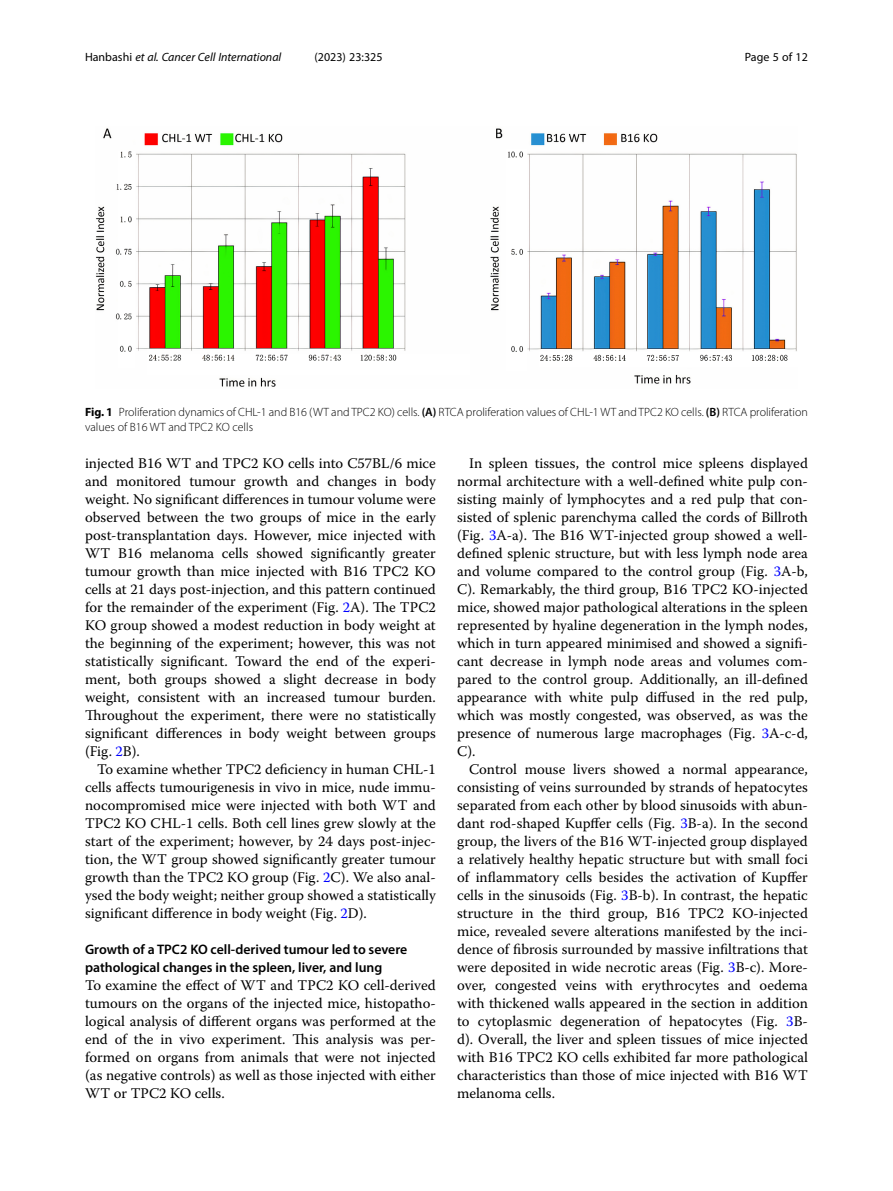
<style>
.page{position:relative;width:893px;height:1191px;background:#fff}
.page>*{position:absolute;margin:0;border:0;box-sizing:border-box;transform-origin:0 0}
.Body_Text_Indent{font:14.7px/18px "Warnock Pro";color:#000;text-align:justify}
.Body_Text{font:14.7px/18px "Warnock Pro";color:#000;text-align:justify}
.Head_2{font:600 13.8px/18px "Myriad Pro";color:#000}
.Figure_Caption{font:300 12px/15px "Myriad Pro";color:#000}
.t1{font:italic 12px "Myriad Pro";color:#000}
.t2{font:12px "Myriad Pro";color:#000}
.s1{font-style:normal}
.s2{font-weight:700}
.s3{font-weight:600}
.s4{color:#00f}
</style>
<div class="page">
<img style="left:96px;top:128px;width:701px;height:259px">
<p class="t1" style="left:85px;top:50px;width:198px"><span class="s1">Hanbashi</span> et al. Cancer Cell International</p>
<p class="t2" style="left:314px;top:50px;width:70px">(2023) 23:325</p>
<p class="t2" style="left:745px;top:50px;width:65px">Page 5 of 12</p>
<p class="Figure_Caption" style="left:85px;top:404px;width:724px"><span class="s2">Fig. 1</span> Proliferation dynamics of CHL-1 and B16 (WT and TPC2 KO) cells. <span class="s3">(A)</span> RTCA proliferation values of CHL-1 WT and TPC2 KO cells. <span class="s3">(B)</span> RTCA proliferation values of B16 WT and TPC2 KO cells</p>
<p class="Body_Text" style="left:85px;top:454px;width:352px">injected B16 WT and TPC2 KO cells into C57BL/6 mice and monitored tumour growth and changes in body weight. No significant differences in tumour volume were observed between the two groups of mice in the early post-transplantation days. However, mice injected with WT B16 melanoma cells showed significantly greater tumour growth than mice injected with B16 TPC2 KO cells at 21 days post-injection, and this pattern continued for the remainder of the experiment (Fig. <span class="s4">2</span>A). The TPC2<br>KO group showed a modest reduction in body weight at the beginning of the experiment; however, this was not statistically significant. Toward the end of the experi&shy;ment, both groups showed a slight decrease in body weight, consistent with an increased tumour burden.<br>Throughout the experiment, there were no statistically significant differences in body weight between groups (Fig. <span class="s4">2</span>B).</p>
<p class="Body_Text_Indent" style="left:85px;top:760px;width:352px;text-indent:12px">To examine whether TPC2 deficiency in human CHL-1 cells affects tumourigenesis in vivo in mice, nude immu&shy;nocompromised mice were injected with both WT and TPC2 KO CHL-1 cells. Both cell lines grew slowly at the start of the experiment; however, by 24 days post-injec&shy;tion, the WT group showed significantly greater tumour growth than the TPC2 KO group (Fig. <span class="s4">2</span>C). We also anal&shy;ysed the body weight; neither group showed a statistically significant difference in body weight (Fig. <span class="s4">2</span>D).</p>
<p class="Head_2" style="left:85px;top:940px;width:324px">Growth of a TPC2 KO cell-derived tumour led to severe pathological changes in the spleen, liver, and lung</p>
<p class="Body_Text" style="left:85px;top:976px;width:352px">To examine the effect of WT and TPC2 KO cell-derived tumours on the organs of the injected mice, histopatho&shy;logical analysis of different organs was performed at the end of the in vivo experiment. This analysis was per&shy;formed on organs from animals that were not injected (as negative controls) as well as those injected with either WT or TPC2 KO cells.</p>
<p class="Body_Text_Indent" style="left:457px;top:454px;width:352px;text-indent:12px">In spleen tissues, the control mice spleens displayed normal architecture with a well-defined white pulp con&shy;sisting mainly of lymphocytes and a red pulp that con&shy;sisted of splenic parenchyma called the cords of Billroth (Fig. <span class="s4">3</span>A-a). The B16 WT-injected group showed a well&shy;defined splenic structure, but with less lymph node area and volume compared to the control group (Fig. <span class="s4">3</span>A-b, C). Remarkably, the third group, B16 TPC2 KO-injected mice, showed major pathological alterations in the spleen represented by hyaline degeneration in the lymph nodes, which in turn appeared minimised and showed a signifi&shy;cant decrease in lymph node areas and volumes com&shy;pared to the control group. Additionally, an ill-defined appearance with white pulp diffused in the red pulp, which was mostly congested, was observed, as was the presence of numerous large macrophages (Fig. <span class="s4">3</span>A-c-d, C).</p>
<p class="Body_Text_Indent" style="left:457px;top:760px;width:352px;text-indent:12px">Control mouse livers showed a normal appearance, consisting of veins surrounded by strands of hepatocytes separated from each other by blood sinusoids with abun&shy;dant rod-shaped Kupffer cells (Fig. <span class="s4">3</span>B-a). In the second group, the livers of the B16 WT-injected group displayed a relatively healthy hepatic structure but with small foci of inflammatory cells besides the activation of Kupffer cells in the sinusoids (Fig. <span class="s4">3</span>B-b). In contrast, the hepatic structure in the third group, B16 TPC2 KO-injected mice, revealed severe alterations manifested by the inci&shy;dence of fibrosis surrounded by massive infiltrations that were deposited in wide necrotic areas (Fig. <span class="s4">3</span>B-c). More&shy;over, congested veins with erythrocytes and oedema with thickened walls appeared in the section in addition to cytoplasmic degeneration of hepatocytes (Fig. <span class="s4">3</span>B&shy;d). Overall, the liver and spleen tissues of mice injected with B16 TPC2 KO cells exhibited far more pathological characteristics than those of mice injected with B16 WT melanoma cells.</p>
</div>
